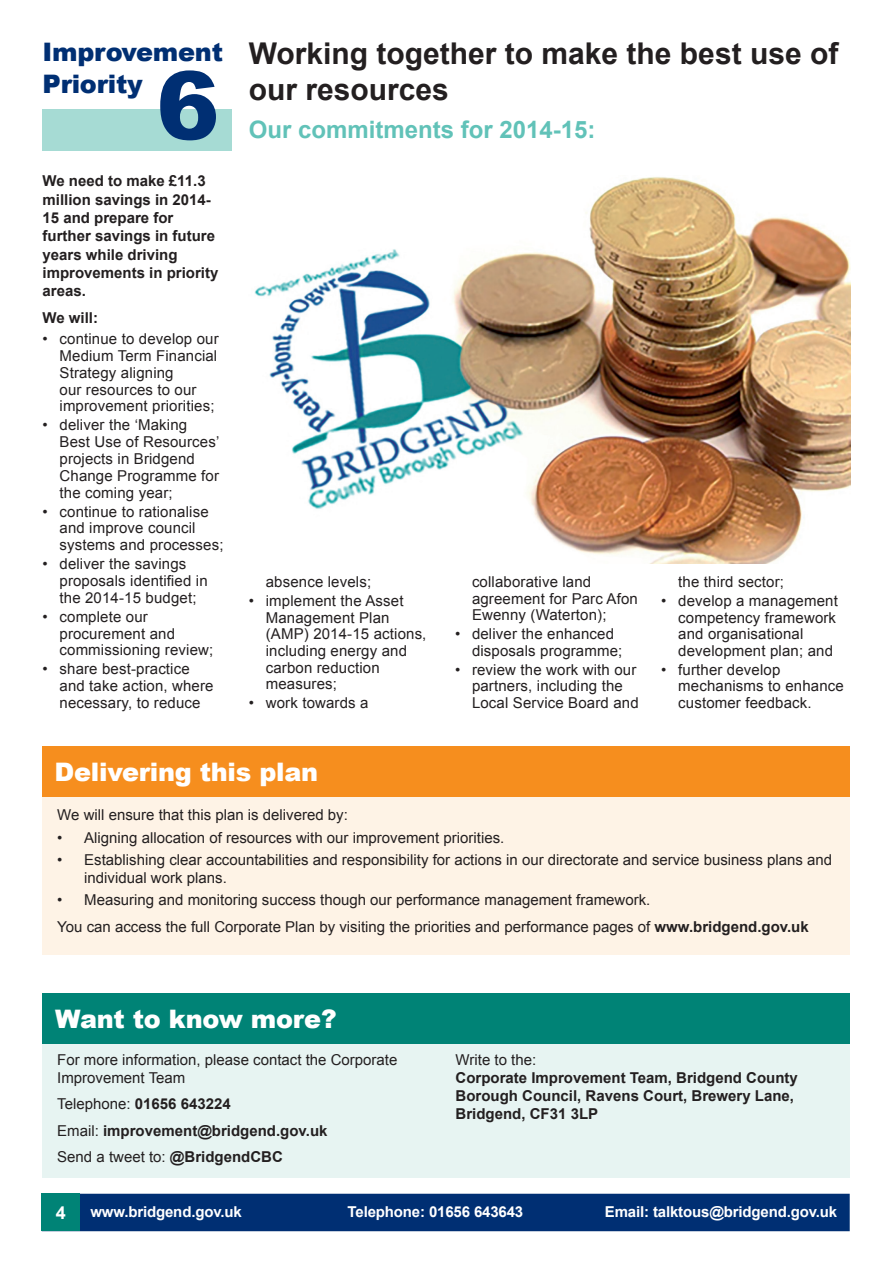
<style>
.page{position:relative;width:893px;height:1263px;background:#fff}
.page>*{position:absolute;margin:0;border:0;box-sizing:border-box;transform-origin:0 0}
.Improvement_priority{font:900 94.5px "Arial";color:#002f73}
.IP_Subhead{font:700 30px/36px "Arial";color:#231f20}
.Improvement_priority-2{font:900 25.5px "Arial";letter-spacing:-.01em;color:#fff}
.Improvement_priority-3{font:900 25.5px "Arial";letter-spacing:-.01em;color:#002f73}
.Body_text_1_No_span{font:700 24px "Arial";color:#61c2b8}
.Improvement_priority-4{font:700 18px "Arial";color:#fff}
.Subhead_1{font:15px/16.8px "Arial";letter-spacing:.01em;color:#231f20}
.Subhead_1-2{font:700 15px/18px "Arial";color:#231f20}
.Body_text_1_No_span-2{font:700 15px/18.3px "Arial";color:#231f20}
.Improvement_priority-5{font:700 15px "Arial";letter-spacing:-.01em;color:#fff}
.s1{font-weight:700}
.s2{font-weight:400}
</style>
<div class="page">
<div style="left:43px;top:993px;width:807px;height:185px;background:#e7f4f2"></div>
<div style="left:42px;top:747px;width:808px;height:208px;background:#fef3e6"></div>
<div style="left:43px;top:993px;width:807px;height:51px;background:#008376"></div>
<div style="left:42px;top:746px;width:808px;height:51px;background:#f68e1e"></div>
<div style="left:43px;top:110px;width:189px;height:41px;background:#a6dbd4"></div>
<img style="left:254px;top:177px;width:596px;height:386px">
<div style="left:42px;top:1194px;width:808px;height:37px;background:#002f73"></div>
<div style="left:42px;top:1194px;width:38px;height:37px;background:#008376"></div>
<p class="Improvement_priority-3" style="left:43px;top:33px;width:182px">Improvement</p>
<p class="Improvement_priority-3" style="left:43px;top:66px;width:102px">Priority</p>
<p class="Improvement_priority" style="left:156px;top:37px;width:65px">6</p>
<p class="Body_text_1_No_span-2" style="left:43px;top:172px;width:177px">We need to make £11.3 million savings in 2014-<br>15 and prepare for further savings in future years while driving improvements in priority areas.</p>
<p class="Subhead_1-2" style="left:43px;top:309px;width:57px">We will:</p>
<p class="Subhead_1" style="left:60px;top:331px;width:161px;text-indent:-17px">• continue to develop our<br>Medium Term Financial<br>Strategy aligning<br>our resources to our improvement priorities;</p>
<p class="Subhead_1" style="left:60px;top:417px;width:161px;text-indent:-17px">• deliver the ‘Making<br>Best Use of Resources’ projects in Bridgend<br>Change Programme for the coming year;</p>
<p class="Subhead_1" style="left:60px;top:503px;width:166px;text-indent:-17px">• continue to rationalise and improve council systems and processes;</p>
<p class="Subhead_1" style="left:60px;top:556px;width:150px;text-indent:-17px">• deliver the savings proposals identified in the 2014-15 budget;</p>
<p class="Subhead_1" style="left:60px;top:608px;width:155px;text-indent:-17px">• complete our procurement and commissioning review;</p>
<p class="Subhead_1" style="left:60px;top:661px;width:156px;text-indent:-17px">• share best-practice and take action, where necessary, to reduce</p>
<p class="IP_Subhead" style="left:249px;top:37px;width:591px">Working together to make the best use of our resources</p>
<p class="Body_text_1_No_span" style="left:249px;top:113px;width:348px">Our commitments for 2014-15:</p>
<p class="Subhead_1" style="left:266px;top:574px;width:107px">absence levels;</p>
<p class="Subhead_1" style="left:266px;top:592px;width:162px;text-indent:-17px">• implement the Asset<br>Management Plan (AMP) 2014-15 actions, including energy and carbon reduction measures;</p>
<p class="Subhead_1" style="left:249px;top:694px;width:121px">• work towards a</p>
<p class="Subhead_1" style="left:472px;top:574px;width:167px">collaborative land agreement for Parc Afon<br>Ewenny (Waterton);</p>
<p class="Subhead_1" style="left:472px;top:626px;width:152px;text-indent:-17px">• deliver the enhanced disposals programme;</p>
<p class="Subhead_1" style="left:472px;top:661px;width:168px;text-indent:-17px">• review the work with our partners, including the<br>Local Service Board and</p>
<p class="Subhead_1" style="left:678px;top:574px;width:107px">the third sector;</p>
<p class="Subhead_1" style="left:678px;top:592px;width:161px;text-indent:-17px">• develop a management competency framework and organisational development plan; and</p>
<p class="Subhead_1" style="left:678px;top:661px;width:167px;text-indent:-17px">• further develop mechanisms to enhance customer feedback.</p>
<p class="Improvement_priority-2" style="left:55px;top:753px;width:265px">Delivering this plan</p>
<p class="Subhead_1" style="left:57px;top:807px;width:292px">We will ensure that this plan is delivered by:</p>
<p class="Subhead_1" style="left:57px;top:829px;width:449px">• Aligning allocation of resources with our improvement priorities.</p>
<p class="Subhead_1" style="left:84px;top:851px;width:749px;line-height:18px;text-indent:-27px">• Establishing clear accountabilities and responsibility for actions in our directorate and service business plans and individual work plans.</p>
<p class="Subhead_1" style="left:57px;top:891px;width:595px">• Measuring and monitoring success though our performance management framework.</p>
<p class="Subhead_1" style="left:57px;top:918px;width:753px">You can access the full Corporate Plan by visiting the priorities and performance pages of <span class="s1">www.bridgend.gov.uk</span></p>
<p class="Improvement_priority-2" style="left:55px;top:1000px;width:283px">Want to know more?</p>
<p class="Subhead_1" style="left:57px;top:1051px;width:342px;line-height:18px">For more information, please contact the Corporate<br>Improvement Team</p>
<p class="Subhead_1-2" style="left:57px;top:1095px;width:175px"><span class="s2">Telephone:</span> 01656 643224</p>
<p class="Subhead_1-2" style="left:57px;top:1122px;width:272px"><span class="s2">Email:</span> improvement@bridgend.gov.uk</p>
<p class="Subhead_1" style="left:57px;top:1149px;width:227px">Send a tweet to: <span class="s1">@BridgendCBC</span></p>
<p class="Subhead_1-2" style="left:456px;top:1051px;width:344px"><span class="s2">Write to the:<br></span>Corporate Improvement Team, Bridgend County<br>Borough Council, Ravens Court, Brewery Lane,<br>Bridgend, CF31 3LP</p>
<p class="Improvement_priority-4" style="left:56px;top:1201px;width:12px">4</p>
<p class="Improvement_priority-5" style="left:90px;top:1202px;width:153px">www.bridgend.gov.uk</p>
<p class="Improvement_priority-5" style="left:348px;top:1202px;width:177px">Telephone: 01656 643643</p>
<p class="Improvement_priority-5" style="left:605px;top:1202px;width:234px">Email: talktous@bridgend.gov.uk</p>
</div>
